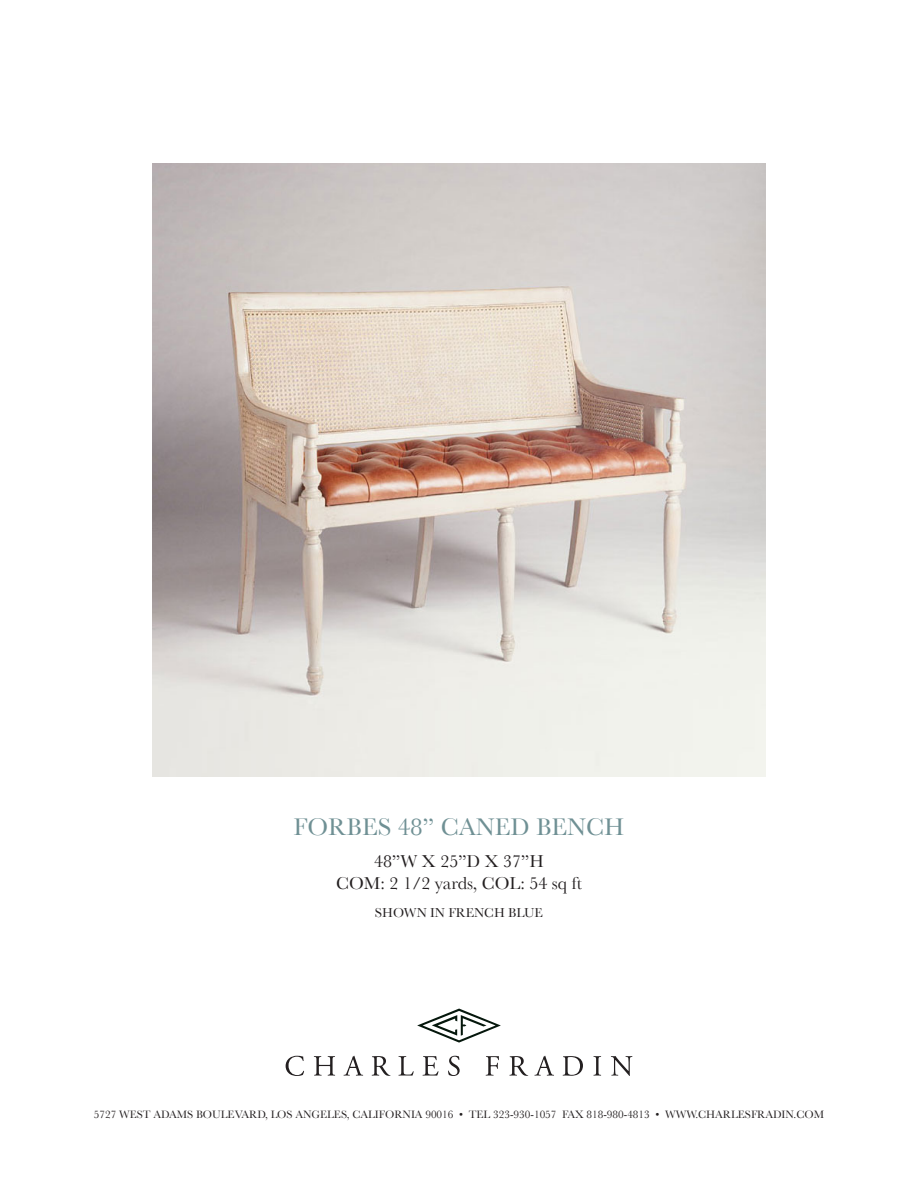
<style>
.page{position:relative;width:918px;height:1188px;background:#fff}
.page>*{position:absolute;margin:0;border:0;box-sizing:border-box;transform-origin:0 0}
.t1{font:25.2px "Baskerville";color:#6f9094}
.t2{font:18px "Baskerville";color:#231f20}
.t3{font:13.5px "Baskerville";color:#231f20}
.t4{font:11.25px "Baskerville";color:#231f20}
</style>
<div class="page">
<svg style="left:417px;top:1009px;width:84px;height:34px"></svg>
<svg style="left:286px;top:1056px;width:18px;height:20px"></svg>
<svg style="left:314px;top:1056px;width:21px;height:20px"></svg>
<svg style="left:344px;top:1056px;width:19px;height:20px"></svg>
<svg style="left:372px;top:1056px;width:19px;height:20px"></svg>
<svg style="left:398px;top:1056px;width:16px;height:20px"></svg>
<svg style="left:423px;top:1056px;width:16px;height:20px"></svg>
<svg style="left:448px;top:1056px;width:12px;height:20px"></svg>
<svg style="left:486px;top:1056px;width:13px;height:20px"></svg>
<svg style="left:509px;top:1056px;width:19px;height:20px"></svg>
<svg style="left:534px;top:1056px;width:20px;height:20px"></svg>
<svg style="left:563px;top:1056px;width:20px;height:20px"></svg>
<svg style="left:593px;top:1056px;width:8px;height:20px"></svg>
<svg style="left:611px;top:1056px;width:21px;height:20px"></svg>
<img style="left:152px;top:163px;width:614px;height:614px">
<p class="t1" style="left:293px;top:812px;width:333px">FORBES 48” CANED BENCH</p>
<p class="t2" style="left:374px;top:851px;width:171px">48”W X 25”D X 37”H</p>
<p class="t2" style="left:336px;top:872px;width:247px">COM: 2 1/2 yards, COL: 54 sq ft</p>
<p class="t3" style="left:375px;top:905px;width:170px">SHOWN IN FRENCH BLUE</p>
<p class="t4" style="left:94px;top:1107px;width:732px">5727 WEST ADAMS BOULEVARD, LOS ANGELES, CALIFORNIA 90016 • TEL 323-930-1057 FAX 818-980-4813 • WWW.CHARLESFRADIN.COM</p>
</div>
